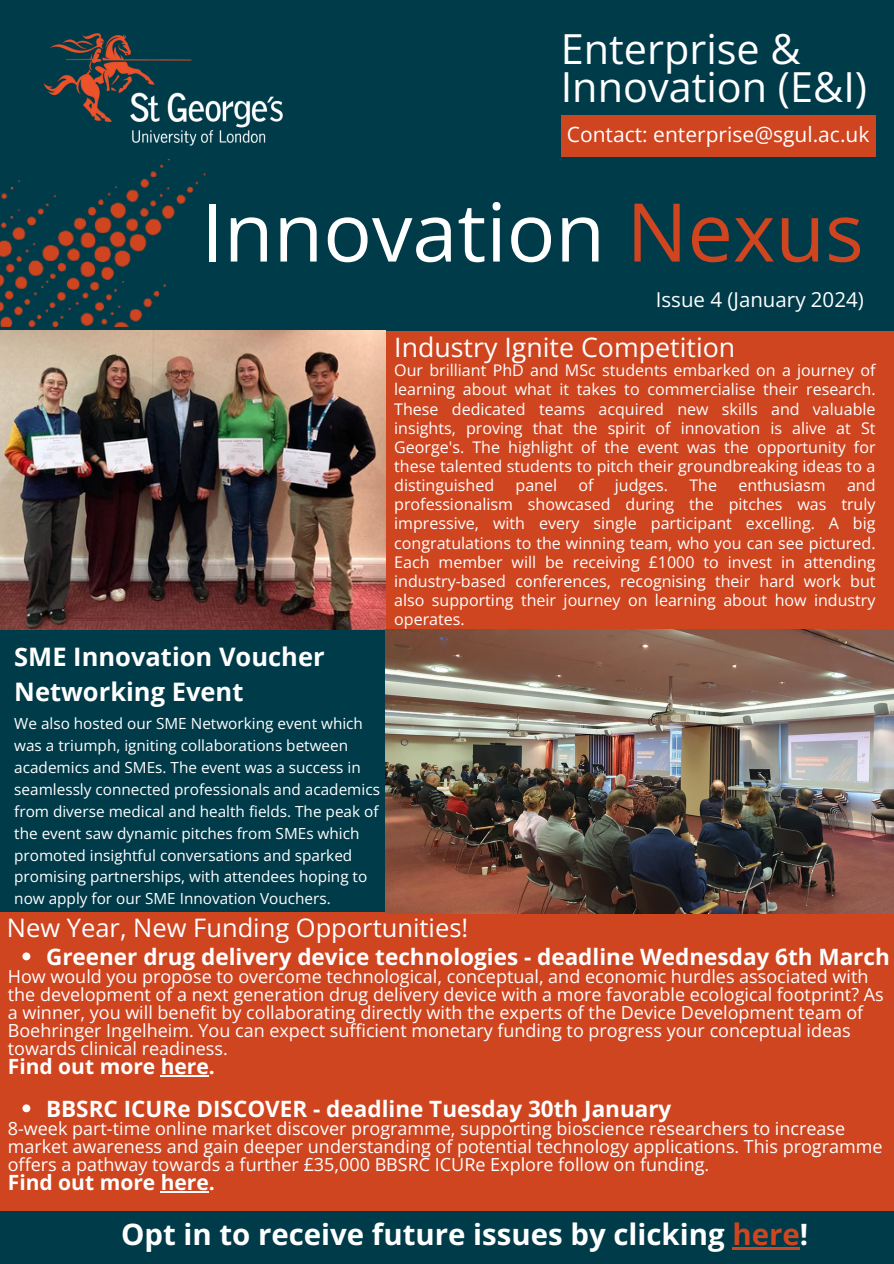
<style>
.page{position:relative;width:894px;height:1264px;background:#fff}
.page>*{position:absolute;margin:0;border:0;box-sizing:border-box;transform-origin:0 0}
.t1{font:81px "Open Sans";color:#fff}
.t2{font:41.4px/38.2px "Open Sans";color:#fff}
.t3{font:700 29.4px "Open Sans";color:#fff}
.t4{font:26.7px "Open Sans";color:#fff}
.t5{font:700 25.5px/34.8px "Open Sans";color:#fff}
.t6{font:25.5px "Open Sans";color:#fff}
.t7{font:700 22.5px "Open Sans";color:#fff}
.t8{font:700 21px "Open Sans";color:#fff}
.t9{font:21px "Open Sans";color:#fff}
.t10{font:20.55px "Open Sans";color:#fff}
.t11{font:18px/18px "Open Sans";color:#fff}
.t12{font:16.05px/19.2px "Open Sans";color:#fff;text-align:justify}
.t13{font:15.3px/21.9px "Open Sans";color:#fff}
.s1{color:#cf4520}
</style>
<div class="page">
<div style="left:0;top:0;width:893px;height:1263px;background:#003b49"></div>
<div style="left:385px;top:331px;width:508px;height:298px;background:#cf4520"></div>
<div style="left:560px;top:115px;width:315px;height:42px;background:#cf4520"></div>
<div style="left:0;top:912px;width:893px;height:299px;background:#cf4520"></div>
<img style="left:0;top:174px;width:220px;height:157px">
<img style="left:43px;top:33px;width:240px;height:141px">
<img style="left:0;top:331px;width:385px;height:298px">
<img style="left:385px;top:629px;width:508px;height:284px">
<hr style="left:732px;top:1247px;width:67px;height:2px;background:#cf4520">
<svg style="left:22px;top:952px;width:8px;height:8px"></svg>
<hr style="left:161px;top:1075px;width:48px;height:1px;background:#fff">
<svg style="left:22px;top:1104px;width:8px;height:8px"></svg>
<hr style="left:161px;top:1190px;width:48px;height:2px;background:#fff">
<p class="t2" style="left:560px;top:29px;width:308px">Enterprise &amp;<br>Innovation (E&amp;I)</p>
<p class="t9" style="left:566px;top:120px;width:304px">Contact: enterprise@sgul.ac.uk</p>
<p class="t1" style="left:201px;top:175px;width:663px">Innovation <span class="s1">Nexus</span></p>
<h4 class="t10" style="left:655px;top:285px;width:209px">Issue 4 (January 2024)</h4>
<p class="t5" style="left:14px;top:638px;width:312px">SME Innovation Voucher<br>Networking Event</p>
<p class="t13" style="left:14px;top:712px;width:367px">We also hosted our SME Networking event which was a triumph, igniting collaborations between academics and SMEs. The event was a success in seamlessly connected professionals and academics from diverse medical and health fields. The peak of the event saw dynamic pitches from SMEs which promoted insightful conversations and sparked promising partnerships, with attendees hoping to now apply for our SME Innovation Vouchers.</p>
<h1 class="t4" style="left:394px;top:328px;width:342px">Industry Ignite Competition</h1>
<p class="t12" style="left:394px;top:360px;width:482px">Our brilliant PhD and MSc students embarked on a journey of learning about what it takes to commercialise their research.<br>These dedicated teams acquired new skills and valuable insights, proving that the spirit of innovation is alive at St George's. The highlight of the event was the opportunity for these talented students to pitch their groundbreaking ideas to a distinguished</p>
<p class="t12" style="left:515px;top:475px;width:43px">panel</p>
<p class="t12" style="left:578px;top:475px;width:17px">of</p>
<p class="t12" style="left:614px;top:475px;width:55px">judges.</p>
<p class="t12" style="left:689px;top:475px;width:29px">The</p>
<p class="t12" style="left:738px;top:475px;width:89px">enthusiasm</p>
<p class="t12" style="left:394px;top:475px;width:482px;text-indent:452px">and professionalism showcased during the pitches was truly impressive, with every single participant excelling. A big congratulations to the winning team, who you can see pictured.<br>Each member will be receiving £1000 to invest in attending industry-based conferences, recognising their hard work but also supporting their journey on learning about how industry operates.</p>
<p class="t6" style="left:7px;top:909px;width:462px">New Year, New Funding Opportunities!</p>
<p class="t7" style="left:46px;top:940px;width:845px">Greener drug delivery device technologies - deadline Wednesday 6th March</p>
<h5 class="t11" style="left:8px;top:966px;width:877px">How would you propose to overcome technological, conceptual, and economic hurdles associated with the development of a next generation drug delivery device with a more favorable ecological footprint? As a winner, you will benefit by collaborating directly with the experts of the Device Development team of Boehringer Ingelheim. You can expect sufficient monetary funding to progress your conceptual ideas towards clinical readiness.</h5>
<p class="t8" style="left:8px;top:1051px;width:208px">Find out more here.</p>
<h6 class="t7" style="left:46px;top:1092px;width:626px">BBSRC ICURe DISCOVER - deadline Tuesday 30th January</h6>
<p class="t11" style="left:8px;top:1118px;width:875px">8-week part-time online market discover programme, supporting bioscience researchers to increase market awareness and gain deeper understanding of potential technology applications. This programme offers a pathway towards a further £35,000 BBSRC ICURe Explore follow on funding.</p>
<p class="t8" style="left:8px;top:1167px;width:208px">Find out more here.</p>
<p class="t3" style="left:121px;top:1213px;width:688px">Opt in to receive future issues by clicking <span class="s1">here</span>!</p>
</div>
